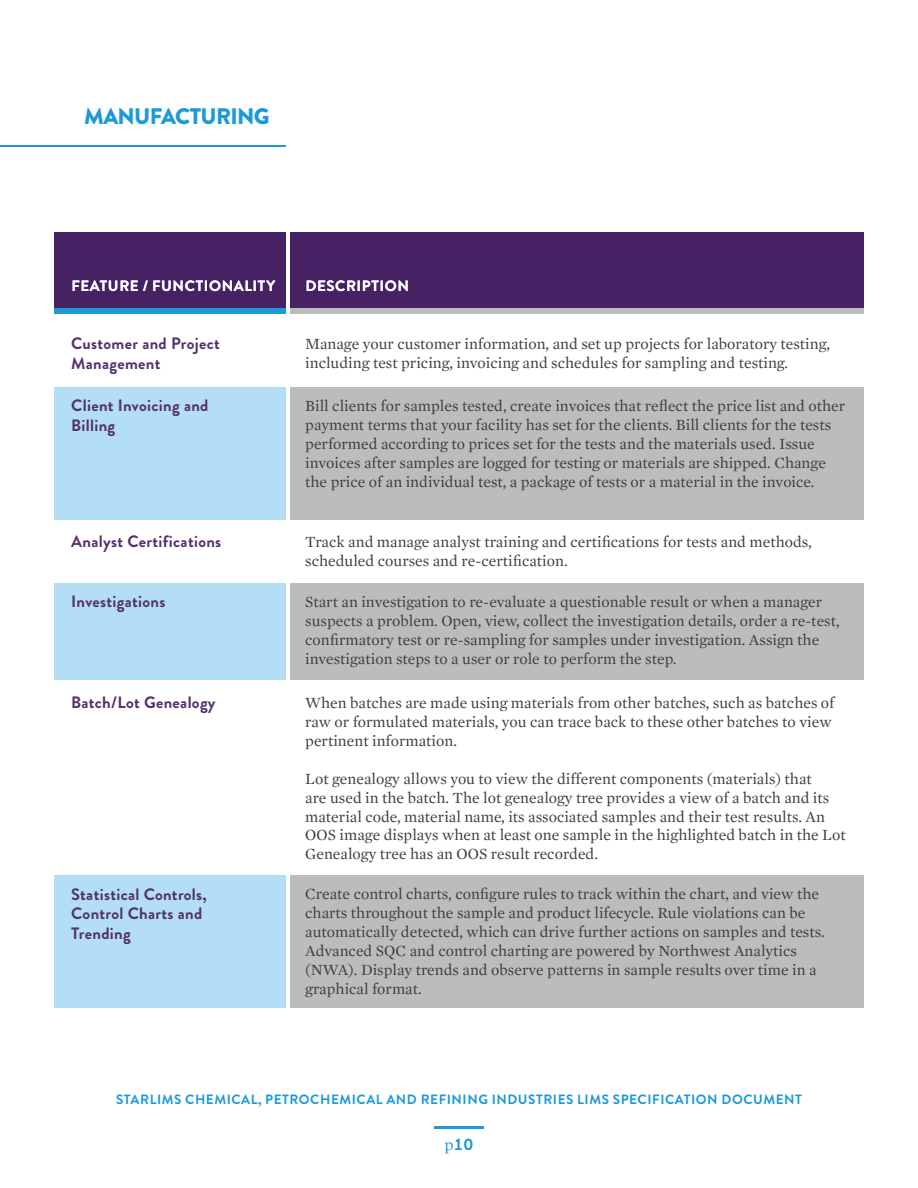
<style>
.page{position:relative;width:918px;height:1188px;background:#fff}
.page>*{position:absolute;margin:0;border:0;box-sizing:border-box;transform-origin:0 0}
.t1{font:900 22.5px "Brandon Grotesque";letter-spacing:-.03em;color:#1d99d6}
.t2{font:700 16.5px/19.8px "Brandon Grotesque";letter-spacing:.02em;color:#53326e}
.t3{font:700 16.5px "Brandon Grotesque";color:#1d99d6}
.t4{font:15.75px/18.9px "Mercury Text G1";color:#3e3e3f}
.t5{font:700 15px "Brandon Grotesque";letter-spacing:.04em;color:#fff}
.t6{font:700 13.5px "Brandon Grotesque";letter-spacing:.04em;color:#1d99d6}
.s1{font-family:"Mercury Text G1";font-weight:400}
</style>
<div class="page">
<hr style="left:434px;top:1126px;width:50px;height:3px;background:#1d99d6">
<div style="left:54px;top:238px;width:231px;height:75px;background:linear-gradient(to right,#1d99d6,#1d99d6)"></div>
<div style="left:290px;top:238px;width:574px;height:75px;background:linear-gradient(to right,#bdbcbc,#bdbcbc)"></div>
<div style="left:290px;top:232px;width:574px;height:75px;background:#462264"></div>
<div style="left:54px;top:232px;width:231px;height:75px;background:#462264"></div>
<hr style="left:0;top:145px;width:285px;height:1px;background:#1d99d6">
<div style="left:54px;top:387px;width:231px;height:132px;background:#b3def5"></div>
<div style="left:54px;top:876px;width:231px;height:132px;background:#b3def5"></div>
<div style="left:54px;top:583px;width:231px;height:97px;background:#b3def5"></div>
<div style="left:290px;top:387px;width:574px;height:132px;background:#bdbcbc"></div>
<div style="left:290px;top:876px;width:574px;height:132px;background:#bdbcbc"></div>
<div style="left:290px;top:583px;width:574px;height:97px;background:#bdbcbc"></div>
<h1 class="t1" style="left:84px;top:101px;width:187px">MANUFACTURING</h1>
<p class="t5" style="left:71px;top:275px;width:205px">FEATURE / FUNCTIONALITY</p>
<p class="t5" style="left:305px;top:275px;width:105px">DESCRIPTION</p>
<p class="t2" style="left:71px;top:334px;width:150px">Customer and Project<br>Management</p>
<p class="t4" style="left:305px;top:334px;width:526px">Manage your customer information, and set up projects for laboratory testing, including test pricing, invoicing and schedules for sampling and testing.</p>
<p class="t2" style="left:71px;top:396px;width:139px">Client Invoicing and<br>Billing</p>
<p class="t4" style="left:305px;top:396px;width:541px">Bill clients for samples tested, create invoices that reflect the price list and other payment terms that your facility has set for the clients. Bill clients for the tests performed according to prices set for the tests and the materials used. Issue invoices after samples are logged for testing or materials are shipped. Change the price of an individual test, a package of tests or a material in the invoice.</p>
<p class="t2" style="left:71px;top:532px;width:152px">Analyst Certifications</p>
<p class="t4" style="left:305px;top:532px;width:508px">Track and manage analyst training and certifications for tests and methods, scheduled courses and re-certification.</p>
<p class="t2" style="left:71px;top:592px;width:96px">Investigations</p>
<p class="t4" style="left:305px;top:593px;width:536px">Start an investigation to re-evaluate a questionable result or when a manager suspects a problem. Open, view, collect the investigation details, order a re-test, confirmatory test or re-sampling for samples under investigation. Assign the investigation steps to a user or role to perform the step.</p>
<p class="t2" style="left:71px;top:693px;width:146px">Batch/Lot Genealogy</p>
<p class="t4" style="left:305px;top:694px;width:531px">When batches are made using materials from other batches, such as batches of raw or formulated materials, you can trace back to these other batches to view pertinent information.</p>
<p class="t4" style="left:305px;top:769px;width:542px">Lot genealogy allows you to view the different components (materials) that<br>are used in the batch. The lot genealogy tree provides a view of a batch and its material code, material name, its associated samples and their test results. An OOS image displays when at least one sample in the highlighted batch in the Lot Genealogy tree has an OOS result recorded.</p>
<p class="t2" style="left:71px;top:884px;width:137px">Statistical Controls,<br>Control Charts and<br>Trending</p>
<p class="t4" style="left:305px;top:885px;width:521px">Create control charts, configure rules to track within the chart, and view the charts throughout the sample and product lifecycle. Rule violations can be automatically detected, which can drive further actions on samples and tests.<br>Advanced SQC and control charting are powered by Northwest Analytics (NWA). Display trends and observe patterns in sample results over time in a graphical format.</p>
<p class="t6" style="left:116px;top:1090px;width:687px">STARLIMS CHEMICAL, PETROCHEMICAL AND REFINING INDUSTRIES LIMS SPECIFICATION DOCUMENT</p>
<p class="t3" style="left:444px;top:1133px;width:31px"><span class="s1">p</span>10</p>
</div>
